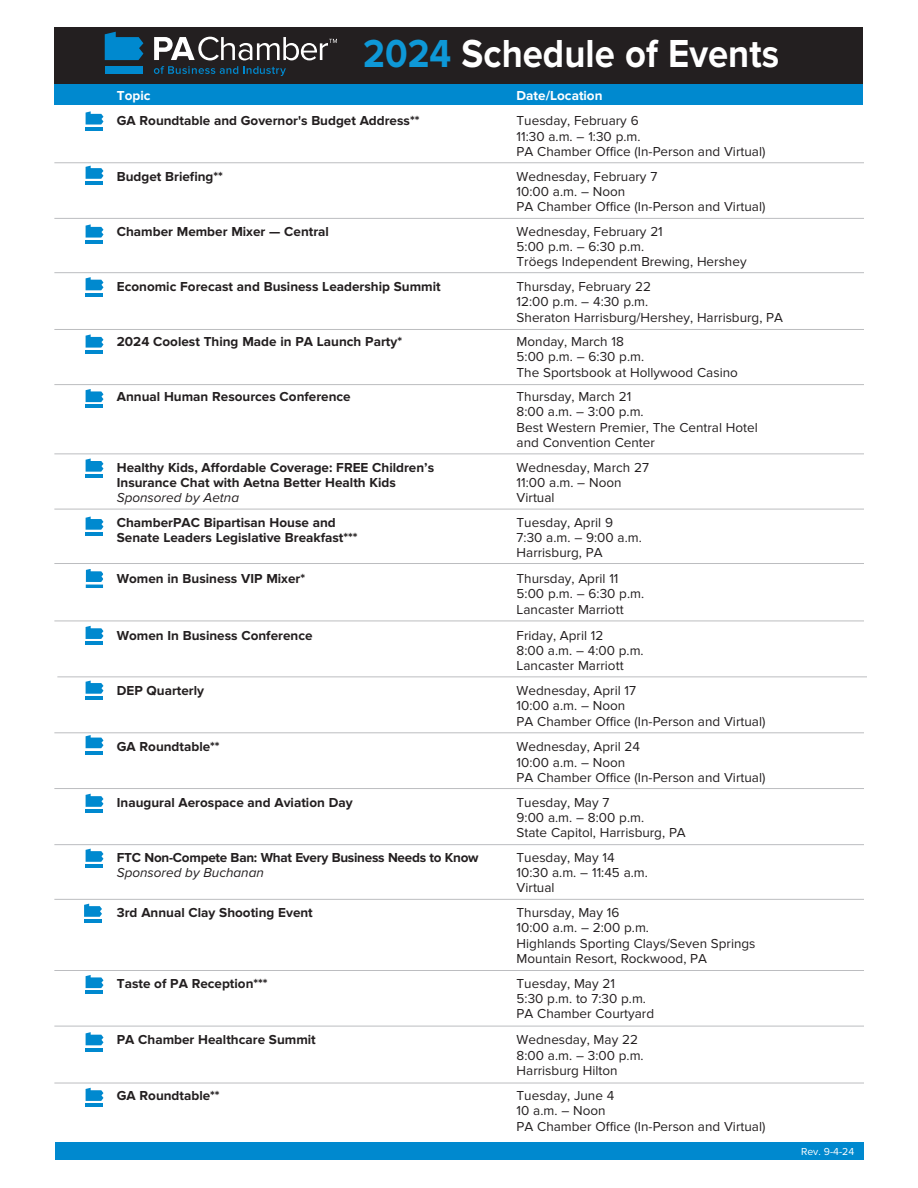
<style>
.page{position:relative;width:918px;height:1188px;background:#fff}
.page>*{position:absolute;margin:0;border:0;box-sizing:border-box;transform-origin:0 0}
.t1{font:700 40.5px "Proxima Nova";color:#fff;scale:.9 1}
.t2{font:13.5px/15.3px "Proxima Nova";color:#231f20}
.t3{font:700 13.5px "Proxima Nova";color:#231f20}
.t4{font:700 13.5px "Proxima Nova";letter-spacing:-.02em;color:#231f20}
.t5{font:italic 13.5px "Proxima Nova";color:#231f20}
.t6{font:700 13.5px "Proxima Nova";color:#fff}
.t7{font:10.5px "Proxima Nova";color:#fff}
.s1{color:#0e98d7}
</style>
<div class="page">
<div style="left:54px;top:27px;width:809px;height:66px;background:#231f20"></div>
<div style="left:54px;top:85px;width:809px;height:20px;background:#0089cf"></div>
<div style="left:56px;top:1142px;width:808px;height:18px;background:#0089cf"></div>
<svg style="left:105px;top:32px;width:38px;height:28px"></svg>
<div style="left:105px;top:66px;width:38px;height:8px;background:#0089cf"></div>
<svg style="left:154px;top:66px;width:132px;height:10px"></svg>
<svg style="left:154px;top:37px;width:183px;height:23px"></svg>
<svg style="left:86px;top:111px;width:18px;height:14px"></svg>
<hr style="left:86px;top:127px;width:17px;height:4px;background:#0089cf">
<svg style="left:86px;top:166px;width:18px;height:13px"></svg>
<hr style="left:86px;top:181px;width:17px;height:4px;background:#0089cf">
<svg style="left:86px;top:224px;width:18px;height:14px"></svg>
<hr style="left:86px;top:240px;width:17px;height:4px;background:#0089cf">
<svg style="left:86px;top:277px;width:18px;height:13px"></svg>
<hr style="left:86px;top:293px;width:17px;height:3px;background:#0089cf">
<svg style="left:86px;top:334px;width:18px;height:14px"></svg>
<hr style="left:86px;top:350px;width:17px;height:4px;background:#0089cf">
<svg style="left:86px;top:389px;width:18px;height:13px"></svg>
<hr style="left:86px;top:405px;width:17px;height:3px;background:#0089cf">
<svg style="left:86px;top:517px;width:18px;height:13px"></svg>
<hr style="left:86px;top:532px;width:17px;height:4px;background:#0089cf">
<svg style="left:86px;top:459px;width:18px;height:13px"></svg>
<hr style="left:86px;top:474px;width:17px;height:4px;background:#0089cf">
<svg style="left:86px;top:569px;width:17px;height:13px"></svg>
<hr style="left:86px;top:585px;width:17px;height:3px;background:#0089cf">
<svg style="left:86px;top:626px;width:18px;height:13px"></svg>
<hr style="left:86px;top:642px;width:17px;height:3px;background:#0089cf">
<svg style="left:86px;top:681px;width:18px;height:13px"></svg>
<hr style="left:86px;top:696px;width:17px;height:4px;background:#0089cf">
<svg style="left:86px;top:849px;width:18px;height:13px"></svg>
<hr style="left:86px;top:864px;width:17px;height:4px;background:#0089cf">
<svg style="left:86px;top:735px;width:18px;height:13px"></svg>
<hr style="left:86px;top:751px;width:17px;height:3px;background:#0089cf">
<svg style="left:86px;top:794px;width:18px;height:13px"></svg>
<hr style="left:86px;top:809px;width:17px;height:4px;background:#0089cf">
<svg style="left:86px;top:975px;width:18px;height:13px"></svg>
<hr style="left:86px;top:991px;width:17px;height:3px;background:#0089cf">
<svg style="left:86px;top:1032px;width:18px;height:13px"></svg>
<hr style="left:86px;top:1048px;width:17px;height:3px;background:#0089cf">
<svg style="left:86px;top:1088px;width:18px;height:13px"></svg>
<hr style="left:86px;top:1103px;width:17px;height:4px;background:#0089cf">
<hr style="left:54px;top:163px;width:810px;height:1px;background:#bcbdc0">
<hr style="left:54px;top:218px;width:810px;height:1px;background:#bcbdc0">
<hr style="left:54px;top:329px;width:810px;height:1px;background:#bcbdc0">
<hr style="left:54px;top:272px;width:810px;height:1px;background:#bcbdc0">
<hr style="left:54px;top:384px;width:810px;height:1px;background:#bcbdc0">
<hr style="left:54px;top:454px;width:810px;height:1px;background:#bcbdc0">
<hr style="left:54px;top:509px;width:810px;height:1px;background:#bcbdc0">
<hr style="left:54px;top:563px;width:810px;height:1px;background:#bcbdc0">
<hr style="left:54px;top:621px;width:810px;height:1px;background:#bcbdc0">
<hr style="left:57px;top:677px;width:810px;height:1px;background:#bcbdc0">
<hr style="left:54px;top:844px;width:810px;height:1px;background:#bcbdc0">
<hr style="left:54px;top:899px;width:810px;height:1px;background:#bcbdc0">
<hr style="left:54px;top:970px;width:810px;height:1px;background:#bcbdc0">
<hr style="left:54px;top:1026px;width:810px;height:1px;background:#bcbdc0">
<hr style="left:54px;top:1083px;width:810px;height:1px;background:#bcbdc0">
<svg style="left:84px;top:904px;width:18px;height:13px"></svg>
<hr style="left:84px;top:919px;width:18px;height:4px;background:#0089cf">
<hr style="left:54px;top:733px;width:810px;height:1px;background:#bcbdc0">
<hr style="left:54px;top:788px;width:810px;height:1px;background:#bcbdc0">
<p class="t1" style="left:363px;top:40px;width:464px"><span class="s1">2024</span> Schedule of Events</p>
<p class="t6" style="left:117px;top:91px;width:35px">Topic</p>
<p class="t6" style="left:517px;top:91px;width:87px">Date/Location</p>
<p class="t3" style="left:117px;top:116px;width:304px">GA Roundtable and Governor's Budget Address**</p>
<p class="t2" style="left:517px;top:115px;width:124px">Tuesday, February 6</p>
<p class="t2" style="left:517px;top:130px;width:125px">11:30 a.m. – 1:30 p.m.</p>
<p class="t2" style="left:517px;top:145px;width:250px">PA Chamber Office (In-Person and Virtual)</p>
<p class="t3" style="left:117px;top:172px;width:108px">Budget Briefing**</p>
<p class="t2" style="left:517px;top:170px;width:142px">Wednesday, February 7</p>
<p class="t2" style="left:517px;top:185px;width:110px">10:00 a.m. – Noon</p>
<p class="t2" style="left:517px;top:201px;width:250px">PA Chamber Office (In-Person and Virtual)</p>
<p class="t3" style="left:117px;top:227px;width:214px">Chamber Member Mixer — Central</p>
<p class="t2" style="left:517px;top:225px;width:231px">Wednesday, February 21<br>5:00 p.m. – 6:30 p.m.<br>Tröegs Independent Brewing, Hershey</p>
<p class="t3" style="left:117px;top:282px;width:325px">Economic Forecast and Business Leadership Summit</p>
<p class="t2" style="left:517px;top:280px;width:136px">Thursday, February 22</p>
<p class="t2" style="left:517px;top:295px;width:133px">12:00 p.m. – 4:30 p.m.</p>
<p class="t2" style="left:517px;top:311px;width:268px">Sheraton Harrisburg/Hershey, Harrisburg, PA</p>
<p class="t3" style="left:117px;top:337px;width:287px">2024 Coolest Thing Made in PA Launch Party*</p>
<p class="t2" style="left:517px;top:335px;width:109px">Monday, March 18</p>
<p class="t2" style="left:517px;top:351px;width:129px">5:00 p.m. – 6:30 p.m.</p>
<p class="t2" style="left:517px;top:366px;width:223px">The Sportsbook at Hollywood Casino</p>
<p class="t3" style="left:117px;top:392px;width:235px">Annual Human Resources Conference</p>
<p class="t2" style="left:517px;top:390px;width:116px">Thursday, March 21</p>
<p class="t2" style="left:517px;top:406px;width:129px">8:00 a.m. – 3:00 p.m.</p>
<p class="t2" style="left:517px;top:421px;width:243px">Best Western Premier, The Central Hotel and Convention Center</p>
<p class="t3" style="left:117px;top:463px;width:319px">Healthy Kids, Affordable Coverage: FREE Children’s</p>
<p class="t2" style="left:517px;top:461px;width:134px">Wednesday, March 27</p>
<p class="t3" style="left:117px;top:478px;width:281px">Insurance Chat with Aetna Better Health Kids</p>
<p class="t2" style="left:517px;top:476px;width:106px">11:00 a.m. – Noon</p>
<p class="t5" style="left:117px;top:490px;width:124px">Sponsored by Aetna</p>
<p class="t2" style="left:517px;top:492px;width:39px">Virtual</p>
<p class="t3" style="left:117px;top:518px;width:220px">ChamberPAC Bipartisan House and</p>
<p class="t2" style="left:517px;top:516px;width:98px">Tuesday, April 9</p>
<p class="t3" style="left:117px;top:533px;width:242px">Senate Leaders Legislative Breakfast***</p>
<p class="t2" style="left:517px;top:531px;width:127px">7:30 a.m. – 9:00 a.m.<br>Harrisburg, PA</p>
<p class="t3" style="left:117px;top:574px;width:190px">Women in Business VIP Mixer*</p>
<p class="t2" style="left:517px;top:572px;width:103px">Thursday, April 11</p>
<p class="t2" style="left:517px;top:588px;width:129px">5:00 p.m. – 6:30 p.m.</p>
<p class="t2" style="left:517px;top:603px;width:109px">Lancaster Marriott</p>
<p class="t3" style="left:117px;top:631px;width:197px">Women In Business Conference</p>
<p class="t2" style="left:517px;top:629px;width:88px">Friday, April 12</p>
<p class="t2" style="left:517px;top:644px;width:129px">8:00 a.m. – 4:00 p.m.</p>
<p class="t2" style="left:517px;top:660px;width:109px">Lancaster Marriott</p>
<p class="t3" style="left:117px;top:686px;width:89px">DEP Quarterly</p>
<p class="t2" style="left:517px;top:684px;width:121px">Wednesday, April 17</p>
<p class="t2" style="left:517px;top:699px;width:110px">10:00 a.m. – Noon</p>
<p class="t2" style="left:517px;top:715px;width:250px">PA Chamber Office (In-Person and Virtual)</p>
<p class="t3" style="left:117px;top:742px;width:104px">GA Roundtable**</p>
<p class="t2" style="left:517px;top:741px;width:125px">Wednesday, April 24</p>
<p class="t2" style="left:517px;top:756px;width:110px">10:00 a.m. – Noon</p>
<p class="t2" style="left:517px;top:771px;width:250px">PA Chamber Office (In-Person and Virtual)</p>
<p class="t3" style="left:117px;top:798px;width:237px">Inaugural Aerospace and Aviation Day</p>
<p class="t2" style="left:517px;top:796px;width:171px">Tuesday, May 7<br>9:00 a.m. – 8:00 p.m.<br>State Capitol, Harrisburg, PA</p>
<p class="t4" style="left:117px;top:853px;width:363px">FTC Non-Compete Ban: What Every Business Needs to Know</p>
<p class="t2" style="left:517px;top:851px;width:100px">Tuesday, May 14</p>
<p class="t5" style="left:117px;top:864px;width:149px">Sponsored by Buchanan</p>
<p class="t2" style="left:517px;top:866px;width:133px">10:30 a.m. – 11:45 a.m.<br>Virtual</p>
<p class="t3" style="left:117px;top:908px;width:198px">3rd Annual Clay Shooting Event</p>
<p class="t2" style="left:517px;top:906px;width:104px">Thursday, May 16</p>
<p class="t2" style="left:517px;top:921px;width:134px">10:00 a.m. – 2:00 p.m.</p>
<p class="t2" style="left:517px;top:937px;width:240px">Highlands Sporting Clays/Seven Springs<br>Mountain Resort, Rockwood, PA</p>
<p class="t3" style="left:117px;top:979px;width:152px">Taste of PA Reception***</p>
<p class="t2" style="left:517px;top:977px;width:139px">Tuesday, May 21<br>5:30 p.m. to 7:30 p.m.<br>PA Chamber Courtyard</p>
<p class="t3" style="left:117px;top:1035px;width:201px">PA Chamber Healthcare Summit</p>
<p class="t2" style="left:517px;top:1033px;width:123px">Wednesday, May 22</p>
<p class="t2" style="left:517px;top:1049px;width:129px">8:00 a.m. – 3:00 p.m.</p>
<p class="t2" style="left:517px;top:1064px;width:103px">Harrisburg Hilton</p>
<p class="t3" style="left:117px;top:1091px;width:104px">GA Roundtable**</p>
<p class="t2" style="left:517px;top:1089px;width:99px">Tuesday, June 4</p>
<p class="t2" style="left:517px;top:1104px;width:91px">10 a.m. – Noon</p>
<p class="t2" style="left:517px;top:1120px;width:250px">PA Chamber Office (In-Person and Virtual)</p>
<p class="t7" style="left:801px;top:1148px;width:55px">Rev. 9-4-24</p>
</div>
